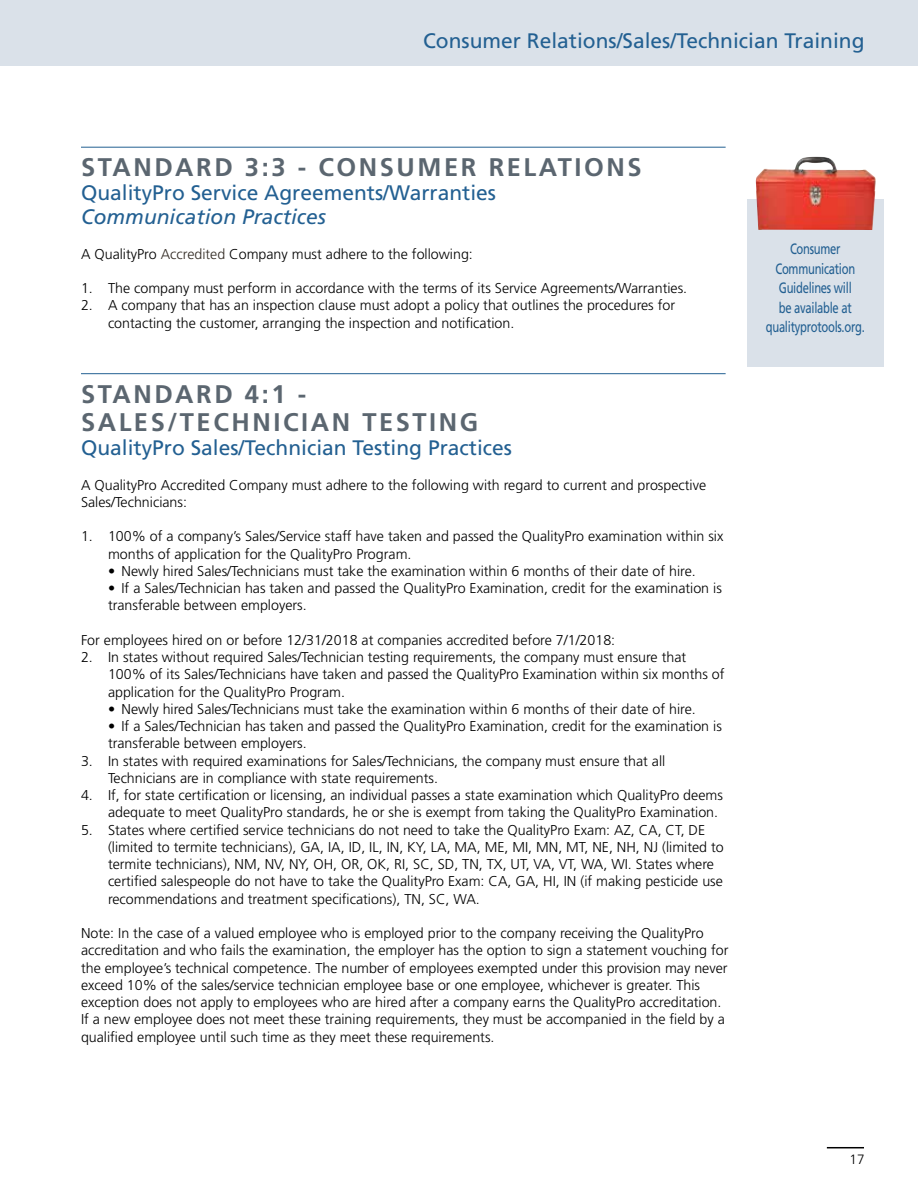
<style>
.page{position:relative;width:918px;height:1188px;background:#fff}
.page>*{position:absolute;margin:0;border:0;box-sizing:border-box;transform-origin:0 0}
.t1{font:700 25.5px/28.5px "Frutiger";letter-spacing:.1em;color:#5b6670}
.t2{font:21px "Frutiger";color:#236092}
.t3{font:italic 21px "Frutiger";color:#236092}
.t4{font:15px/19.5px "Frutiger";letter-spacing:-.025em;color:#236092;text-align:center;scale:.75 1}
.t5{font:300 14.25px/17.2px "Frutiger";color:#000}
.t6{font:300 13.5px "Frutiger";color:#000}
.s1{color:#332c25}
</style>
<div class="page">
<hr style="left:827px;top:1147px;width:37px;height:1px;background:#000">
<div style="left:0;top:0;width:918px;height:65px;background:#dae1e9"></div>
<hr style="left:81px;top:147px;width:645px;height:1px;background:#236092">
<hr style="left:81px;top:373px;width:645px;height:1px;background:#236092">
<div style="left:747px;top:200px;width:137px;height:167px;background:#dae1e9"></div>
<img style="left:756px;top:157px;width:120px;height:73px">
<h2 class="t2" style="left:423px;top:29px;width:443px">Consumer Relations/Sales/Technician Training</h2>
<h1 class="t1" style="left:81px;top:153px;width:562px">STANDARD 3:3 - CONSUMER RELATIONS</h1>
<h2 class="t2" style="left:81px;top:180px;width:417px">QualityPro Service Agreements/Warranties</h2>
<h2 class="t3" style="left:81px;top:205px;width:247px">Communication Practices</h2>
<p class="t5" style="left:81px;top:245px;width:393px">A QualityPro <span class="s1">Accredited</span> Company must adhere to the following:</p>
<p class="t5" style="left:81px;top:280px;width:608px">1. The company must perform in accordance with the terms of its Service Agreements/Warranties.</p>
<p class="t5" style="left:108px;top:297px;width:569px;text-indent:-27px">2. A company that has an inspection clause must adopt a policy that outlines the procedures for contacting the customer, arranging the inspection and notification.</p>
<h1 class="t1" style="left:81px;top:380px;width:399px">STANDARD 4:1 -<br>SALES/TECHNICIAN TESTING</h1>
<h2 class="t2" style="left:81px;top:435px;width:433px">QualityPro Sales/Technician Testing Practices</h2>
<p class="t5" style="left:81px;top:476px;width:627px">A QualityPro Accredited Company must adhere to the following with regard to current and prospective<br>Sales/Technicians:</p>
<p class="t5" style="left:108px;top:528px;width:617px;text-indent:-27px">1. 100% of a company’s Sales/Service staff have taken and passed the QualityPro examination within six months of application for the QualityPro Program.</p>
<p class="t5" style="left:108px;top:562px;width:589px">• Newly hired Sales/Technicians must take the examination within 6 months of their date of hire.</p>
<p class="t5" style="left:108px;top:580px;width:615px">• If a Sales/Technician has taken and passed the QualityPro Examination, credit for the examination is transferable between employers.</p>
<p class="t5" style="left:81px;top:632px;width:536px">For employees hired on or before 12/31/2018 at companies accredited before 7/1/2018:</p>
<p class="t5" style="left:108px;top:649px;width:618px;text-indent:-27px">2. In states without required Sales/Technician testing requirements, the company must ensure that<br>100% of its Sales/Technicians have taken and passed the QualityPro Examination within six months of application for the QualityPro Program.</p>
<p class="t5" style="left:108px;top:701px;width:589px">• Newly hired Sales/Technicians must take the examination within 6 months of their date of hire.</p>
<p class="t5" style="left:108px;top:718px;width:615px">• If a Sales/Technician has taken and passed the QualityPro Examination, credit for the examination is transferable between employers.</p>
<p class="t5" style="left:108px;top:752px;width:559px;text-indent:-27px">3. In states with required examinations for Sales/Technicians, the company must ensure that all<br>Technicians are in compliance with state requirements.</p>
<p class="t5" style="left:108px;top:787px;width:616px;text-indent:-27px">4. If, for state certification or licensing, an individual passes a state examination which QualityPro deems adequate to meet QualityPro standards, he or she is exempt from taking the QualityPro Examination.</p>
<p class="t5" style="left:108px;top:821px;width:617px;text-indent:-27px">5. States where certified service technicians do not need to take the QualityPro Exam: AZ, CA, CT, DE (limited to termite technicians), GA, IA, ID, IL, IN, KY, LA, MA, ME, MI, MN, MT, NE, NH, NJ (limited to termite technicians), NM, NV, NY, OH, OR, OK, RI, SC, SD, TN, TX, UT, VA, VT, WA, WI. States where certified salespeople do not have to take the QualityPro Exam: CA, GA, HI, IN (if making pesticide use recommendations and treatment specifications), TN, SC, WA.</p>
<p class="t5" style="left:81px;top:925px;width:649px">Note: In the case of a valued employee who is employed prior to the company receiving the QualityPro accreditation and who fails the examination, the employer has the option to sign a statement vouching for the employee’s technical competence. The number of employees exempted under this provision may never exceed 10% of the sales/service technician employee base or one employee, whichever is greater. This exception does not apply to employees who are hired after a company earns the QualityPro accreditation.<br>If a new employee does not meet these training requirements, they must be accompanied in the field by a qualified employee until such time as they meet these requirements.</p>
<p class="t4" style="left:766px;top:239px;width:134px">Consumer<br>Communication<br>Guidelines will<br>be available at qualityprotools.org.</p>
<p class="t6" style="left:850px;top:1152px;width:17px">17</p>
</div>
